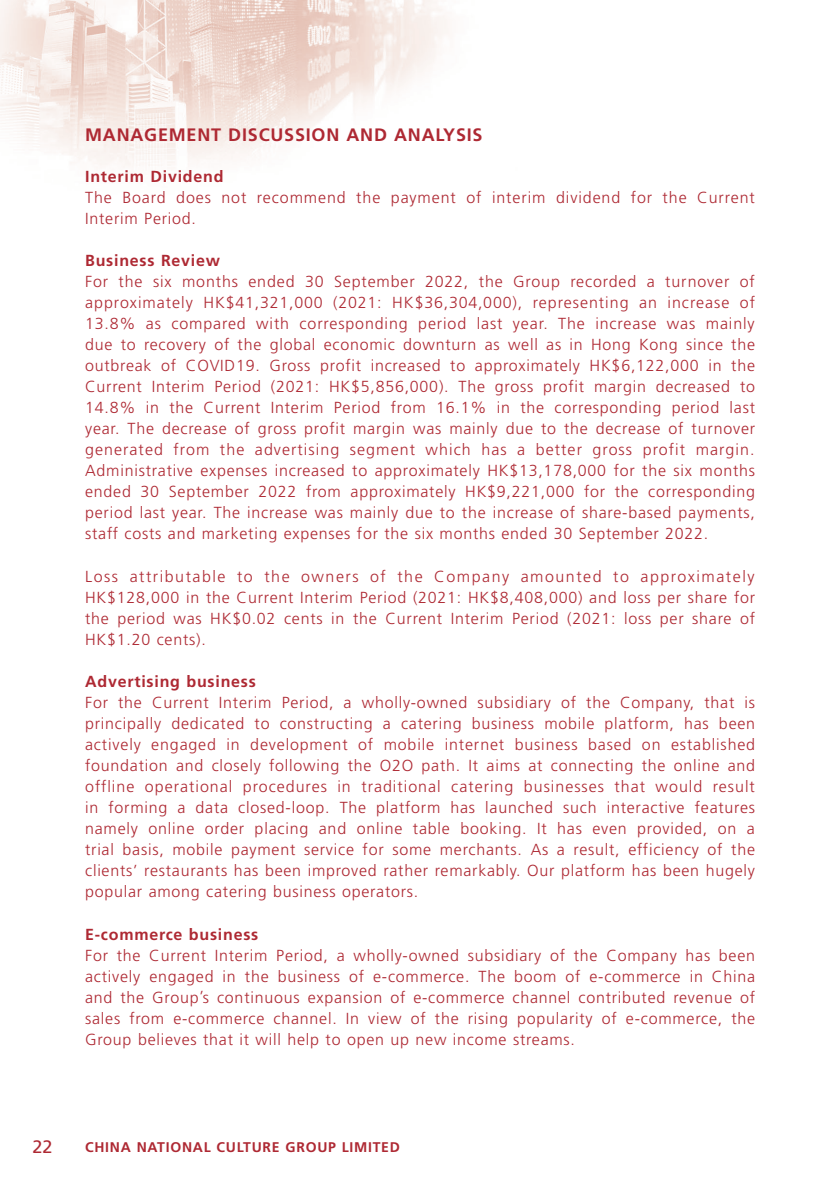
<style>
.page{position:relative;width:840px;height:1191px;background:#fff}
.page>*{position:absolute;margin:0;border:0;box-sizing:border-box;transform-origin:0 0}
.t1{font:700 18px "Frutiger LT Std";letter-spacing:.045em;color:#ae2933}
.t2{font:18px "Frutiger LT Std";color:#ae2933}
.t3{font:300 16px/21px "Frutiger LT Std";letter-spacing:.05em;color:#ae2933;text-align:justify}
.t4{font:700 16px "Frutiger LT Std";letter-spacing:.05em;color:#ae2933}
.t5{font:700 14px "Frutiger LT Std";letter-spacing:.055em;color:#ae2933}
</style>
<div class="page">
<img style="left:0;top:0;width:449px;height:168px">
<p class="t1" style="left:85px;top:124px;width:399px">MANAGEMENT DISCUSSION AND ANALYSIS</p>
<p class="t4" style="left:85px;top:167px;width:140px">Interim Dividend</p>
<p class="t3" style="left:85px;top:187px;width:671px">The Board does not recommend the payment of interim dividend for the Current<br>Interim Period.</p>
<p class="t4" style="left:85px;top:251px;width:136px">Business Review</p>
<p class="t3" style="left:85px;top:271px;width:671px">For the six months ended 30 September 2022, the Group recorded a turnover of approximately HK$41,321,000 (2021: HK$36,304,000), representing an increase of 13.8% as compared with corresponding period last year. The increase was mainly due to recovery of the global economic downturn as well as in Hong Kong since the outbreak of COVID19. Gross profit increased to approximately HK$6,122,000 in the Current Interim Period (2021: HK$5,856,000). The gross profit margin decreased to 14.8% in the Current Interim Period from 16.1% in the corresponding period last year. The decrease of gross profit margin was mainly due to the decrease of turnover generated from the advertising segment which has a better gross profit margin.<br>Administrative expenses increased to approximately HK$13,178,000 for the six months ended 30 September 2022 from approximately HK$9,221,000 for the corresponding period last year. The increase was mainly due to the increase of share-based payments, staff costs and marketing expenses for the six months ended 30 September 2022.</p>
<p class="t3" style="left:85px;top:566px;width:671px">Loss attributable to the owners of the Company amounted to approximately HK$128,000 in the Current Interim Period (2021: HK$8,408,000) and loss per share for the period was HK$0.02 cents in the Current Interim Period (2021: loss per share of HK$1.20 cents).</p>
<p class="t4" style="left:85px;top:672px;width:172px">Advertising business</p>
<p class="t3" style="left:85px;top:692px;width:671px">For the Current Interim Period, a wholly-owned subsidiary of the Company, that is principally dedicated to constructing a catering business mobile platform, has been actively engaged in development of mobile internet business based on established foundation and closely following the O2O path. It aims at connecting the online and offline operational procedures in traditional catering businesses that would result in forming a data closed-loop. The platform has launched such interactive features namely online order placing and online table booking. It has even provided, on a trial basis, mobile payment service for some merchants. As a result, efficiency of the clients’ restaurants has been improved rather remarkably. Our platform has been hugely popular among catering business operators.</p>
<p class="t4" style="left:85px;top:925px;width:175px">E-commerce business</p>
<p class="t3" style="left:85px;top:945px;width:671px">For the Current Interim Period, a wholly-owned subsidiary of the Company has been actively engaged in the business of e-commerce. The boom of e-commerce in China and the Group’s continuous expansion of e-commerce channel contributed revenue of sales from e-commerce channel. In view of the rising popularity of e-commerce, the Group believes that it will help to open up new income streams.</p>
<p class="t2" style="left:32px;top:1136px;width:22px">22</p>
<p class="t5" style="left:85px;top:1138px;width:316px">CHINA NATIONAL CULTURE GROUP LIMITED</p>
</div>
